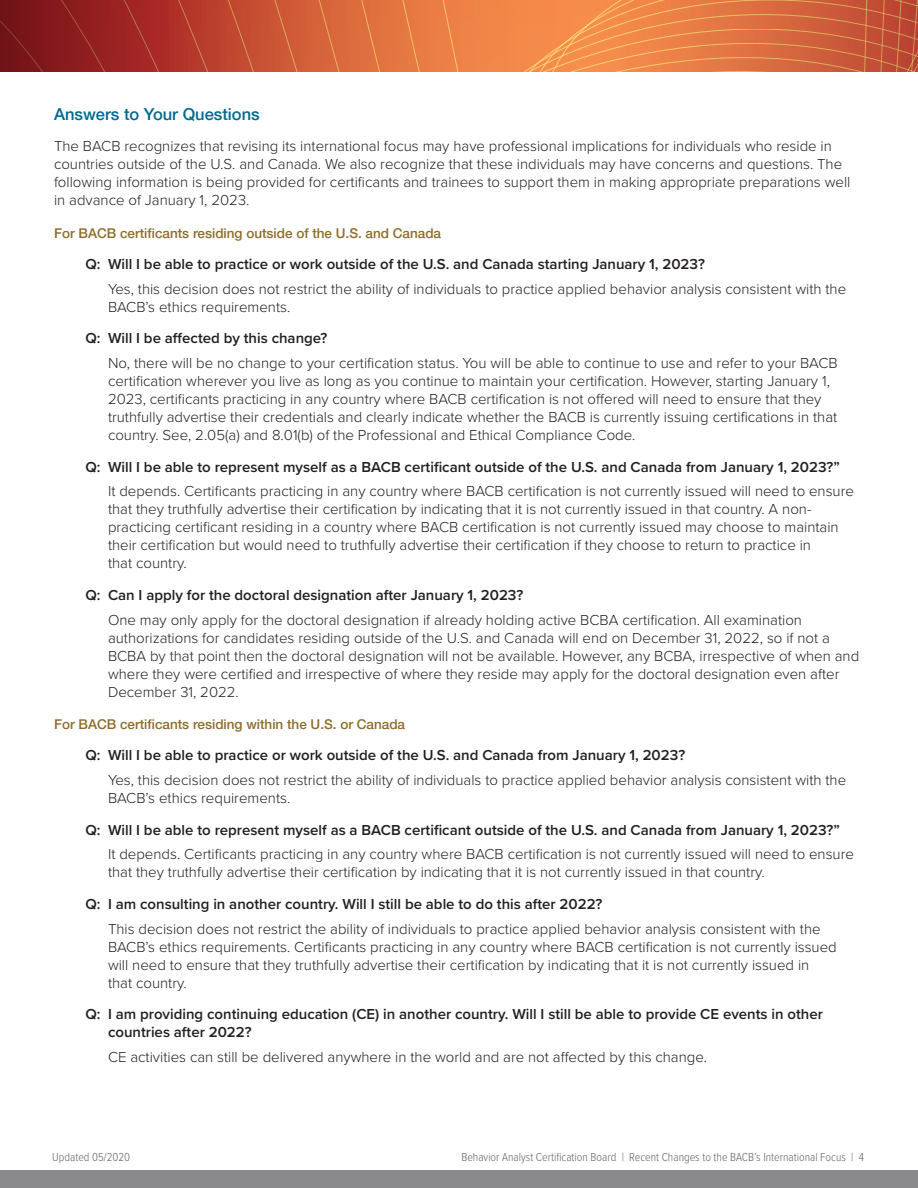
<style>
.page{position:relative;width:918px;height:1188px;background:#fff}
.page>*{position:absolute;margin:0;border:0;box-sizing:border-box;transform-origin:0 0}
.Heading_3{font:500 16.5px "Helvetica Neue LT Pro";color:#00698f}
.Q_and_A-A{font:300 15px/18px "Proxima Nova";color:#231f20}
.Q_and_A-Q{font:600 15px/18px "Proxima Nova";color:#231f20}
.Body_Text{font:300 15px/18px "Proxima Nova";color:#231f20}
.Heading_4{font:500 13.5px "Helvetica Neue LT Pro";color:#8c6d2c}
.t1{font:300 12px "Proxima Nova Cond";color:#61646a}
</style>
<div class="page">
<svg style="left:0;top:0;width:918px;height:72px"></svg>
<div style="left:0;top:1171px;width:918px;height:17px;background:#8a8a8d"></div>
<p class="Heading_3" style="left:54px;top:104px;width:207px">Answers to Your Questions</p>
<p class="Body_Text" style="left:54px;top:136px;width:798px">The BACB recognizes that revising its international focus may have professional implications for individuals who reside in countries outside of the U.S. and Canada. We also recognize that these individuals may have concerns and questions. The following information is being provided for certificants and trainees to support them in making appropriate preparations well in advance of January 1, 2023.</p>
<p class="Heading_4" style="left:54px;top:225px;width:389px">For BACB certificants residing outside of the U.S. and Canada</p>
<p class="Q_and_A-Q" style="left:86px;top:255px;width:621px">Q: Will I be able to practice or work outside of the U.S. and Canada starting January 1, 2023?</p>
<p class="Q_and_A-A" style="left:108px;top:279px;width:740px">Yes, this decision does not restrict the ability of individuals to practice applied behavior analysis consistent with the<br>BACB’s ethics requirements.</p>
<p class="Q_and_A-Q" style="left:86px;top:329px;width:244px">Q: Will I be affected by this change?</p>
<p class="Q_and_A-A" style="left:108px;top:353px;width:731px">No, there will be no change to your certification status. You will be able to continue to use and refer to your BACB certification wherever you live as long as you continue to maintain your certification. However, starting January 1, 2023, certificants practicing in any country where BACB certification is not offered will need to ensure that they truthfully advertise their credentials and clearly indicate whether the BACB is currently issuing certifications in that country. See, 2.05(a) and 8.01(b) of the Professional and Ethical Compliance Code.</p>
<p class="Q_and_A-Q" style="left:86px;top:457px;width:756px">Q: Will I be able to represent myself as a BACB certificant outside of the U.S. and Canada from January 1, 2023?”</p>
<p class="Q_and_A-A" style="left:108px;top:482px;width:748px">It depends. Certificants practicing in any country where BACB certification is not currently issued will need to ensure that they truthfully advertise their certification by indicating that it is not currently issued in that country. A non&shy;practicing certificant residing in a country where BACB certification is not currently issued may choose to maintain their certification but would need to truthfully advertise their certification if they choose to return to practice in<br>that country.</p>
<p class="Q_and_A-Q" style="left:86px;top:585px;width:439px">Q: Can I apply for the doctoral designation after January 1, 2023?</p>
<p class="Q_and_A-A" style="left:108px;top:610px;width:753px">One may only apply for the doctoral designation if already holding active BCBA certification. All examination authorizations for candidates residing outside of the U.S. and Canada will end on December 31, 2022, so if not a BCBA by that point then the doctoral designation will not be available. However, any BCBA, irrespective of when and where they were certified and irrespective of where they reside may apply for the doctoral designation even after December 31, 2022.</p>
<p class="Heading_4" style="left:54px;top:716px;width:353px">For BACB certificants residing within the U.S. or Canada</p>
<p class="Q_and_A-Q" style="left:86px;top:746px;width:601px">Q: Will I be able to practice or work outside of the U.S. and Canada from January 1, 2023?</p>
<p class="Q_and_A-A" style="left:108px;top:770px;width:740px">Yes, this decision does not restrict the ability of individuals to practice applied behavior analysis consistent with the<br>BACB’s ethics requirements.</p>
<p class="Q_and_A-Q" style="left:86px;top:820px;width:756px">Q: Will I be able to represent myself as a BACB certificant outside of the U.S. and Canada from January 1, 2023?”</p>
<p class="Q_and_A-A" style="left:108px;top:845px;width:748px">It depends. Certificants practicing in any country where BACB certification is not currently issued will need to ensure that they truthfully advertise their certification by indicating that it is not currently issued in that country.</p>
<p class="Q_and_A-Q" style="left:86px;top:894px;width:519px">Q: I am consulting in another country. Will I still be able to do this after 2022?</p>
<p class="Q_and_A-A" style="left:108px;top:919px;width:730px">This decision does not restrict the ability of individuals to practice applied behavior analysis consistent with the BACB’s ethics requirements. Certificants practicing in any country where BACB certification is not currently issued will need to ensure that they truthfully advertise their certification by indicating that it is not currently issued in that country.</p>
<p class="Q_and_A-Q" style="left:108px;top:1005px;width:716px;text-indent:-22px">Q: I am providing continuing education (CE) in another country. Will I still be able to provide CE events in other countries after 2022?</p>
<p class="Q_and_A-A" style="left:108px;top:1047px;width:601px">CE activities can still be delivered anywhere in the world and are not affected by this change.</p>
<p class="t1" style="left:52px;top:1149px;width:79px">Updated 05/2020</p>
<p class="t1" style="left:461px;top:1149px;width:404px">Behavior Analyst Certification Board | Recent Changes to the BACB’s International Focus | 4</p>
</div>
